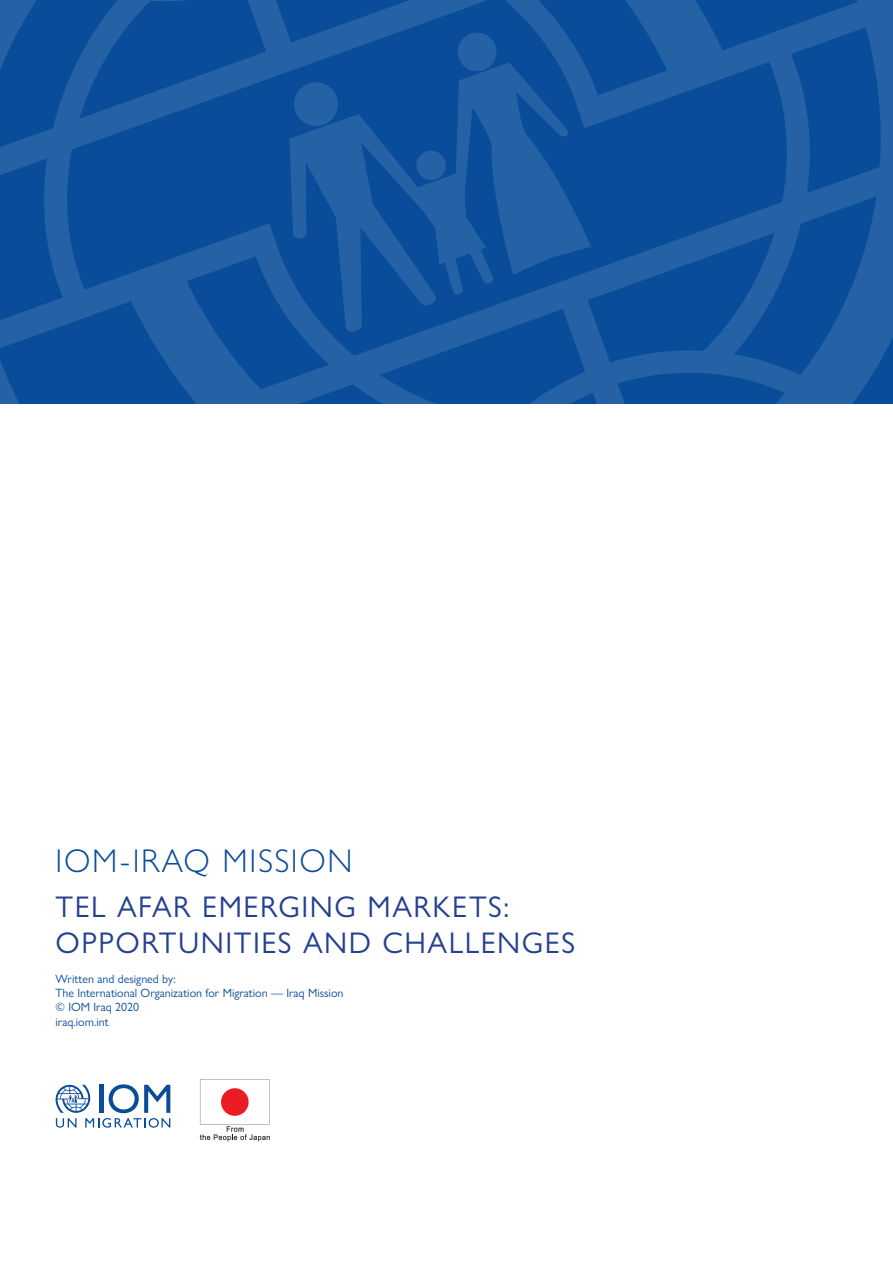
<style>
.page{position:relative;width:893px;height:1263px;background:#fff}
.page>*{position:absolute;margin:0;border:0;box-sizing:border-box;transform-origin:0 0}
.t1{font:300 33px "Gill Sans Nova";letter-spacing:.05em;color:#084c9a}
.t2{font:30px/36px "Gill Sans Nova";letter-spacing:.05em;color:#25408f}
.t3{font:12px/14.4px "Gill Sans Nova";color:#084c9a}
</style>
<div class="page">
<svg style="left:871px;top:0;width:22px;height:403px;background:#1e5ca2"></svg>
<svg style="left:0;top:0;width:871px;height:403px;background:#13539e"></svg>
<svg style="left:200px;top:1079px;width:70px;height:62px"></svg>
<svg style="left:56px;top:1084px;width:114px;height:44px"></svg>
<h1 class="t1" style="left:56px;top:841px;width:298px">IOM-IRAQ MISSION</h1>
<h2 class="t2" style="left:56px;top:888px;width:521px">TEL AFAR EMERGING MARKETS:<br>OPPORTUNITIES AND CHALLENGES</h2>
<p class="t3" style="left:56px;top:971px;width:289px">Written and designed by:<br>The International Organization for Migration — Iraq Mission © IOM Iraq 2020<br>iraq.iom.int</p>
</div>
